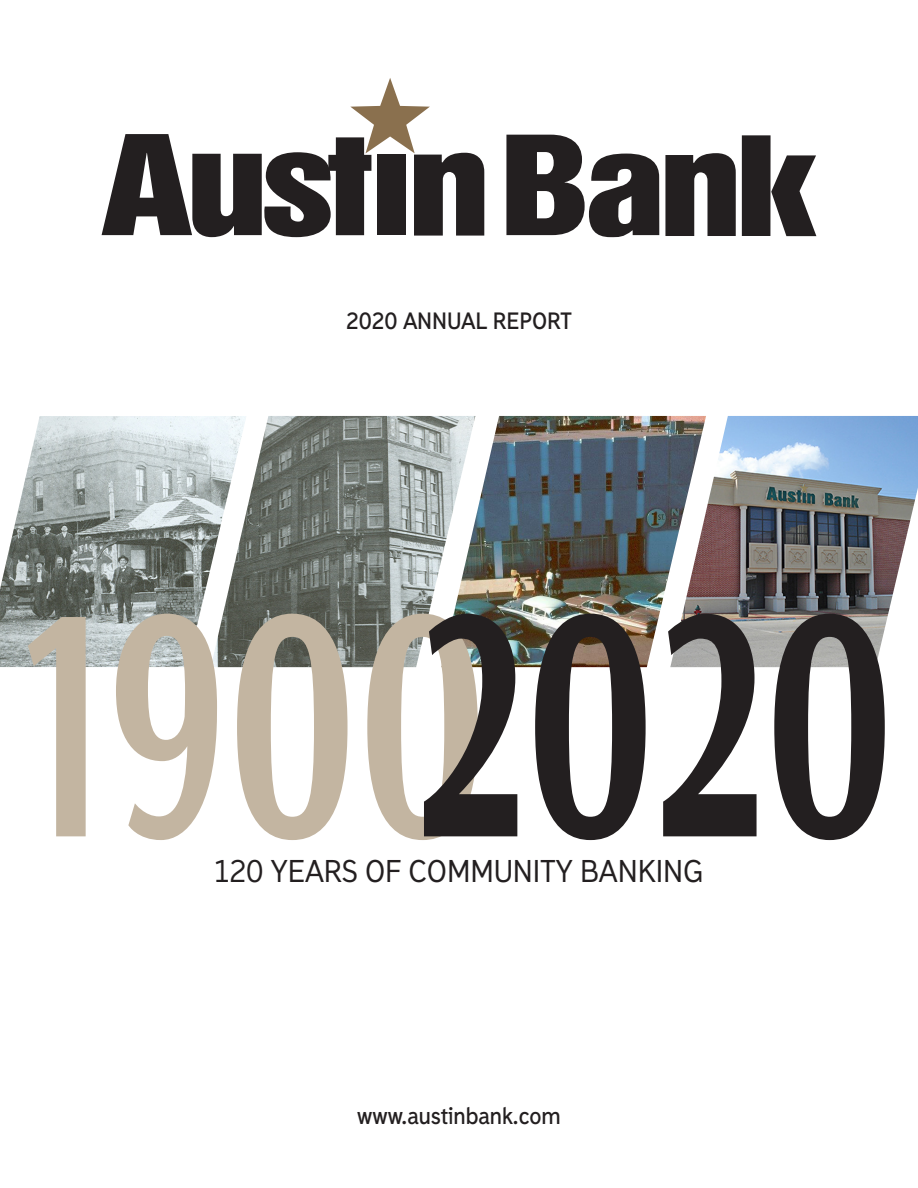
<style>
.page{position:relative;width:918px;height:1188px;background:#fff}
.page>*{position:absolute;margin:0;border:0;box-sizing:border-box;transform-origin:0 0}
.t1{font:700 337.5px "Arsenal";color:#c3b5a1;scale:.67 1}
.t2{font:700 337.5px "Arsenal";color:#231f20;scale:.67 1}
.t3{font:30px "Madras";letter-spacing:-.005em;color:#231f20}
.t4{font:700 22.5px "Madras";color:#231f20}
</style>
<div class="page">
<img style="left:0;top:416px;width:211px;height:251px">
<img style="left:211px;top:416px;width:231px;height:251px">
<img style="left:442px;top:416px;width:228px;height:251px">
<img style="left:670px;top:416px;width:248px;height:251px">
<svg style="left:665px;top:153px;width:71px;height:83px"></svg>
<svg style="left:506px;top:135px;width:153px;height:103px"></svg>
<div style="left:742px;top:135px;width:29px;height:101px;background:#231f20"></div>
<svg style="left:771px;top:155px;width:45px;height:81px"></svg>
<svg style="left:102px;top:78px;width:382px;height:159px"></svg>
<p class="t4" style="left:346px;top:307px;width:227px">2020 ANNUAL REPORT</p>
<p class="t1" style="left:18px;top:514px;width:702px">1900</p>
<p class="t3" style="left:215px;top:853px;width:490px">120 YEARS OF COMMUNITY BANKING</p>
<p class="t2" style="left:416px;top:514px;width:715px">2020</p>
<p class="t4" style="left:357px;top:1102px;width:205px">www.austinbank.com</p>
</div>
